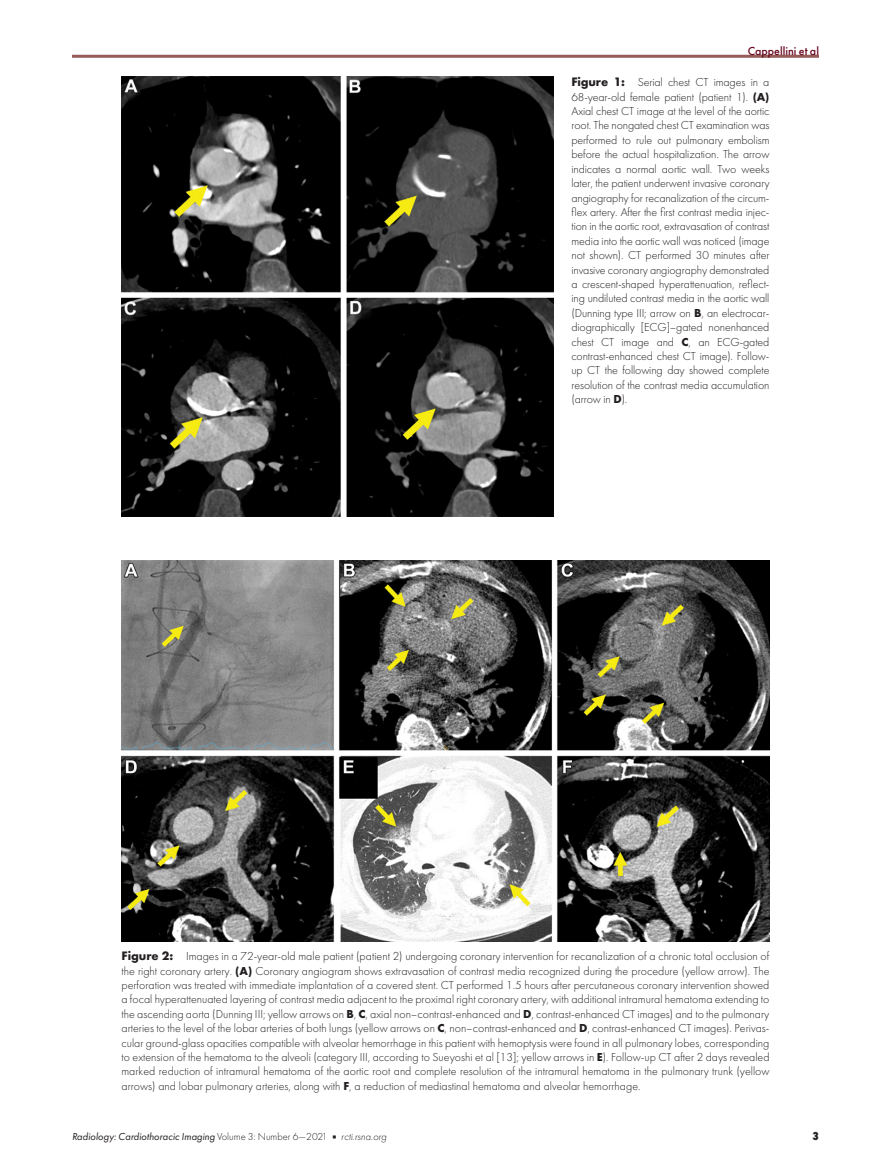
<style>
.page{position:relative;width:891px;height:1175px;background:#fff}
.page>*{position:absolute;margin:0;border:0;box-sizing:border-box;transform-origin:0 0}
.t1{font:300 12px/14.4px "Futura PT";letter-spacing:-.005em;color:#231f20;text-align:justify}
.t2{font:500 12px "Futura PT";color:#65051c}
.t3{font:800 12px "Futura PT Cond";color:#231f20}
.t4{font:italic 10.5px "Futura PT";color:#231f20}
.s1{font-weight:700;font-size:12.75px}
.s2{font-weight:700}
.s3{font-weight:300;font-style:normal}
.s4{font-family:"Universal Newswith Comm Pi";font-style:normal;font-size:6px}
.s5{font-weight:300}
</style>
<div class="page">
<hr style="left:72px;top:55px;width:747px;height:3px;background:#965c59">
<img style="left:122px;top:561px;width:648px;height:380px">
<img style="left:122px;top:77px;width:432px;height:439px">
<p class="t2" style="left:748px;top:44px;width:73px">Cappellini et al</p>
<p class="t1" style="left:571px;top:75px;width:200px"><span class="s1">Figure 1:</span> Serial chest CT images in a 68-year-old female patient (patient 1). <span class="s2">(A)<br></span>Axial chest CT image at the level of the aortic root. The nongated chest CT examination was performed to rule out pulmonary embolism before the actual hospitalization. The arrow indicates a normal aortic wall. Two weeks later, the patient underwent invasive coronary angiography for recanalization of the circum&shy;flex artery. After the first contrast media injec&shy;tion in the aortic root, extravasation of contrast media into the aortic wall was noticed (image not shown). CT performed 30 minutes after invasive coronary angiography demonstrated a crescent-shaped hyperattenuation, reflect&shy;ing undiluted contrast media in the aortic wall (Dunning type III; arrow on <span class="s2">B</span>, an electrocar&shy;diographically [ECG]–gated nonenhanced chest CT image and <span class="s2">C</span>, an ECG-gated contrast-enhanced chest CT image). Follow&shy;up CT the following day showed complete resolution of the contrast media accumulation (arrow in <span class="s2">D</span>).</p>
<p class="t1" style="left:121px;top:949px;width:650px"><span class="s1">Figure 2:</span> Images in a 72-year-old male patient (patient 2) undergoing coronary intervention for recanalization of a chronic total occlusion of the right coronary artery. <span class="s2">(A)</span> Coronary angiogram shows extravasation of contrast media recognized during the procedure (yellow arrow). The perforation was treated with immediate implantation of a covered stent. CT performed 1.5 hours after percutaneous coronary intervention showed a focal hyperattenuated layering of contrast media adjacent to the proximal right coronary artery, with additional intramural hematoma extending to the ascending aorta (Dunning III; yellow arrows on <span class="s2">B</span>, <span class="s2">C</span>, axial non–contrast-enhanced and <span class="s2">D</span>, contrast-enhanced CT images) and to the pulmonary arteries to the level of the lobar arteries of both lungs (yellow arrows on <span class="s2">C</span>, non–contrast-enhanced and <span class="s2">D</span>, contrast-enhanced CT images). Perivas&shy;cular ground-glass opacities compatible with alveolar hemorrhage in this patient with hemoptysis were found in all pulmonary lobes, corresponding to extension of the hematoma to the alveoli (category III, according to Sueyoshi et al [13]; yellow arrows in <span class="s2">E</span>). Follow-up CT after 2 days revealed marked reduction of intramural hematoma of the aortic root and complete resolution of the intramural hematoma in the pulmonary trunk (yellow arrows) and lobar pulmonary arteries, along with <span class="s2">F</span>, a reduction of mediastinal hematoma and alveolar hemorrhage.</p>
<p class="t4" style="left:72px;top:1130px;width:316px">Radiology: Cardiothoracic Imaging <span class="s3">Volume 3: Number 6—2021</span> <span class="s4">n</span> <span class="s5">rcti.rsna.org</span></p>
<p class="t3" style="left:813px;top:1128px;width:8px">3</p>
</div>
